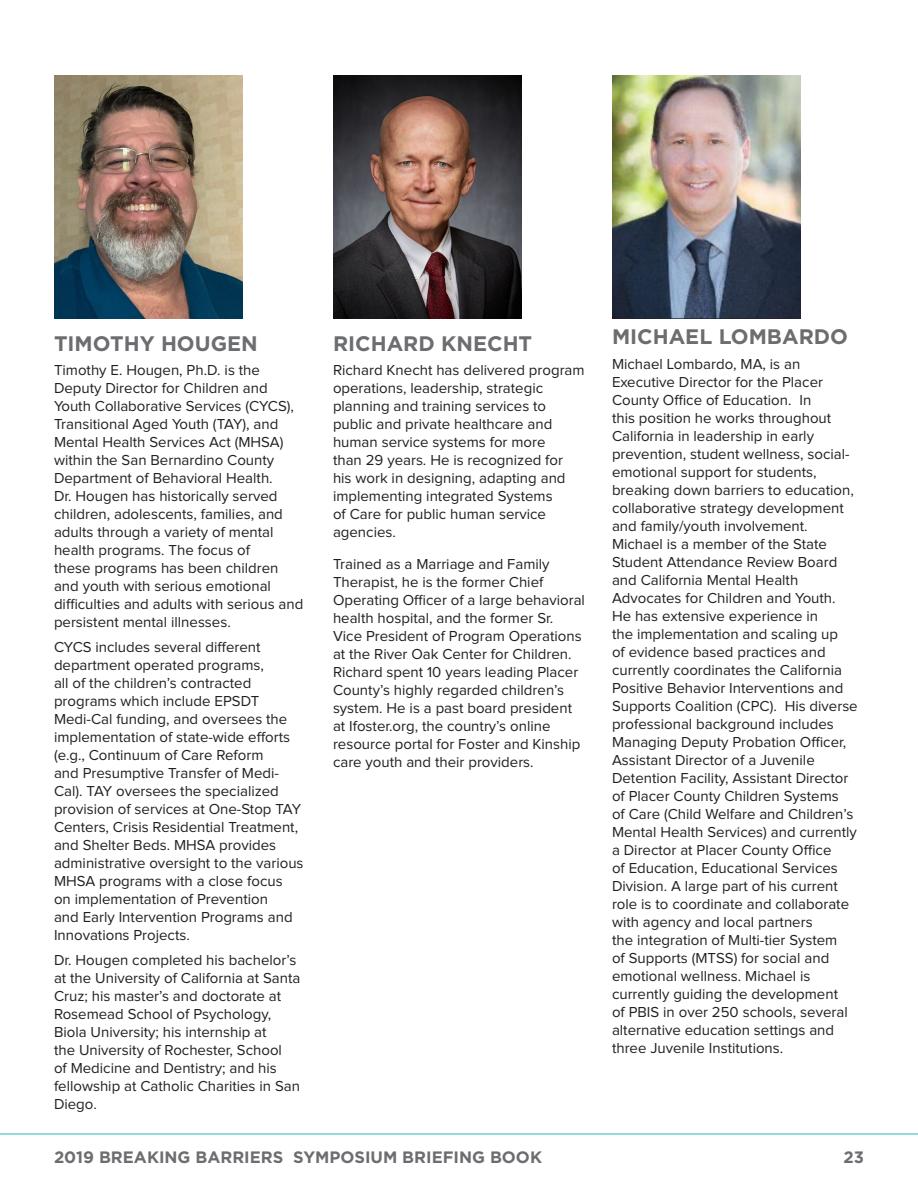
<style>
.page{position:relative;width:918px;height:1188px;background:#fff}
.page>*{position:absolute;margin:0;border:0;box-sizing:border-box;transform-origin:0 0}
.t1{font:700 21px "Gotham";color:#6c6d70}
.t2{font:700 16.5px "Gotham";color:#6c6d70}
.t3{font:15px/18px "Proxima Nova";color:#231f20}
</style>
<div class="page">
<hr style="left:0;top:1133px;width:918px;height:2px;background:#76cad4">
<img style="left:54px;top:76px;width:189px;height:243px">
<img style="left:333px;top:76px;width:189px;height:243px">
<img style="left:612px;top:76px;width:189px;height:243px">
<p class="t1" style="left:54px;top:329px;width:205px">TIMOTHY HOUGEN</p>
<p class="t3" style="left:54px;top:362px;width:251px">Timothy E. Hougen, Ph.D. is the Deputy Director for Children and Youth Collaborative Services (CYCS), Transitional Aged Youth (TAY), and Mental Health Services Act (MHSA) within the San Bernardino County Department of Behavioral Health.<br>Dr. Hougen has historically served children, adolescents, families, and adults through a variety of mental health programs. The focus of<br>these programs has been children and youth with serious emotional difficulties and adults with serious and persistent mental illnesses.</p>
<p class="t3" style="left:54px;top:638px;width:251px">CYCS includes several different department operated programs,<br>all of the children’s contracted programs which include EPSDT Medi-Cal funding, and oversees the implementation of state-wide efforts (e.g., Continuum of Care Reform<br>and Presumptive Transfer of Medi-Cal). TAY oversees the specialized provision of services at One-Stop TAY Centers, Crisis Residential Treatment, and Shelter Beds. MHSA provides administrative oversight to the various MHSA programs with a close focus<br>on implementation of Prevention<br>and Early Intervention Programs and Innovations Projects.</p>
<p class="t3" style="left:54px;top:951px;width:248px">Dr. Hougen completed his bachelor’s at the University of California at Santa Cruz; his master’s and doctorate at Rosemead School of Psychology, Biola University; his internship at<br>the University of Rochester, School<br>of Medicine and Dentistry; and his fellowship at Catholic Charities in San Diego.</p>
<p class="t1" style="left:333px;top:329px;width:201px">RICHARD KNECHT</p>
<p class="t3" style="left:333px;top:362px;width:253px">Richard Knecht has delivered program operations, leadership, strategic planning and training services to public and private healthcare and human service systems for more<br>than 29 years. He is recognized for his work in designing, adapting and implementing integrated Systems<br>of Care for public human service agencies.</p>
<p class="t3" style="left:333px;top:555px;width:254px">Trained as a Marriage and Family Therapist, he is the former Chief Operating Officer of a large behavioral health hospital, and the former Sr.<br>Vice President of Program Operations at the River Oak Center for Children.<br>Richard spent 10 years leading Placer County’s highly regarded children’s system. He is a past board president at Ifoster.org, the country’s online resource portal for Foster and Kinship care youth and their providers.</p>
<p class="t1" style="left:612px;top:322px;width:238px">MICHAEL LOMBARDO</p>
<p class="t3" style="left:612px;top:355px;width:247px">Michael Lombardo, MA, is an Executive Director for the Placer County Office of Education. In<br>this position he works throughout California in leadership in early prevention, student wellness, social&shy;emotional support for students, breaking down barriers to education, collaborative strategy development and family/youth involvement.<br>Michael is a member of the State Student Attendance Review Board and California Mental Health Advocates for Children and Youth.<br>He has extensive experience in<br>the implementation and scaling up<br>of evidence based practices and currently coordinates the California Positive Behavior Interventions and Supports Coalition (CPC). His diverse professional background includes Managing Deputy Probation Officer, Assistant Director of a Juvenile Detention Facility, Assistant Director of Placer County Children Systems<br>of Care (Child Welfare and Children’s Mental Health Services) and currently a Director at Placer County Office<br>of Education, Educational Services Division. A large part of his current role is to coordinate and collaborate with agency and local partners<br>the integration of Multi-tier System<br>of Supports (MTSS) for social and emotional wellness. Michael is currently guiding the development<br>of PBIS in over 250 schools, several alternative education settings and three Juvenile Institutions.</p>
<p class="t2" style="left:54px;top:1146px;width:490px">2019 BREAKING BARRIERS SYMPOSIUM BRIEFING BOOK</p>
<p class="t2" style="left:843px;top:1146px;width:22px">23</p>
</div>
